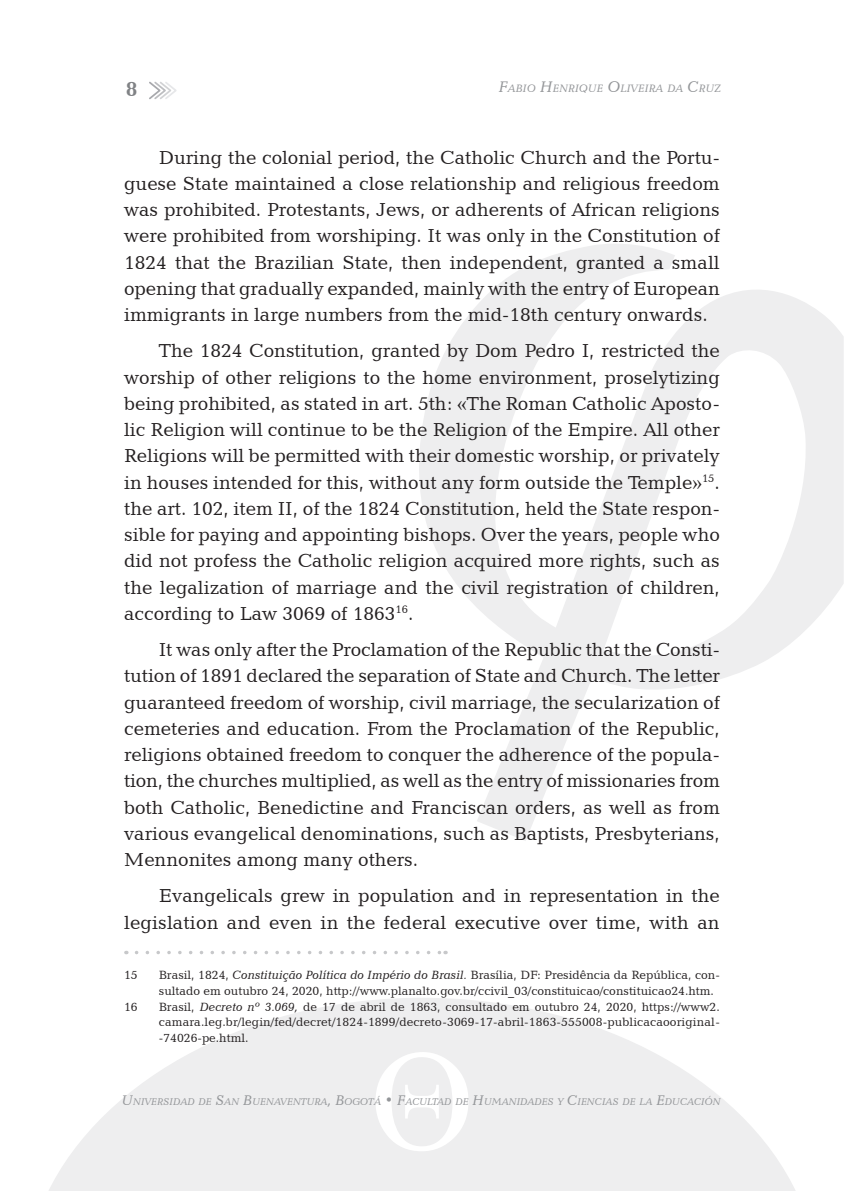
<style>
.page{position:relative;width:844px;height:1191px;background:#fff}
.page>*{position:absolute;margin:0;border:0;box-sizing:border-box;transform-origin:0 0}
.t1{font:700 21px "Candida BT";color:#808285}
.Cuerpo{font:19.25px/26.2px "Candida BT";color:#231f20;text-align:justify}
.Pie_de_página___Sin{font:12.25px/15.8px "Candida BT";letter-spacing:.01em;color:#231f20;text-align:justify}
.Pie_de_página___Con{font:12.25px/15.8px "Candida BT";color:#231f20}
.t2{font:italic 11.03px "Candida BT";color:#939598}
.t3{font:italic 9.97px "Candida BT";letter-spacing:-.005em;color:#939598}
.s1{font-size:15.75px}
.s2{font-family:"Times New Roman"}
.s3{font-style:italic}
.s4{font-size:14.35px}
</style>
<div class="page">
<svg style="left:49px;top:998px;width:746px;height:193px;fill:#eeeeef"></svg>
<svg style="left:375px;top:1052px;width:93px;height:99px"></svg>
<svg style="left:149px;top:81px;width:28px;height:19px"></svg>
<svg style="left:419px;top:244px;width:424px;height:597px"></svg>
<svg style="left:136px;top:951px;width:303px;height:3px"></svg>
<p class="t1" style="left:126px;top:76px;width:13px">8</p>
<p class="t2" style="left:498px;top:81px;width:224px"><span class="s1">F</span>ABIO <span class="s1">H</span>ENRIQUE <span class="s1">O</span>LIVEIRA DA <span class="s1">C</span>RUZ</p>
<p class="Cuerpo" style="left:124px;top:143px;width:597px;text-indent:35px">During the colonial period, the Catholic Church and the Portu&shy;guese State maintained a close relationship and religious freedom was prohibited. Protestants, Jews, or adherents of African religions were prohibited from worshiping. It was only in the Constitution of 1824 that the Brazilian State, then independent, granted a small opening that gradually expanded, mainly with the entry of European immigrants in large numbers from the mid-18th century onwards.</p>
<p class="Cuerpo" style="left:124px;top:337px;width:597px;text-indent:35px">The 1824 Constitution, granted by Dom Pedro I, restricted the worship of other religions to the home environment, proselytizing being prohibited, as stated in art. 5th: <span class="s2">«</span>The Roman Catholic Aposto&shy;lic Religion will continue to be the Religion of the Empire. All other Religions will be permitted with their domestic worship, or privately in houses intended for this, without any form outside the Temple<span class="s2">»</span><sup>15</sup>. the art. 102, item II, of the 1824 Constitution, held the State respon&shy;sible for paying and appointing bishops. Over the years, people who did not profess the Catholic religion acquired more rights, such as the legalization of marriage and the civil registration of children, according to Law 3069 of 1863<sup>16</sup>.</p>
<p class="Cuerpo" style="left:124px;top:636px;width:597px;text-indent:35px">It was only after the Proclamation of the Republic that the Consti&shy;tution of 1891 declared the separation of State and Church. The letter guaranteed freedom of worship, civil marriage, the secularization of cemeteries and education. From the Proclamation of the Republic, religions obtained freedom to conquer the adherence of the popula&shy;tion, the churches multiplied, as well as the entry of missionaries from both Catholic, Benedictine and Franciscan orders, as well as from various evangelical denominations, such as Baptists, Presbyterians, Mennonites among many others.</p>
<p class="Cuerpo" style="left:124px;top:882px;width:597px;text-align:right">Evangelicals grew in population and in representation in the legislation and even in the federal executive over time, with an</p>
<p class="Pie_de_página___Con" style="left:124px;top:966px;width:15px">15</p>
<p class="Pie_de_página___Con" style="left:159px;top:966px;width:562px">Brasil, 1824, <span class="s3">Constituição Política do Império do Brasil.</span> Brasília, DF: Presidência da República, con&shy;sultado em outubro 24, 2020, http://www.planalto.gov.br/ccivil_03/constituicao/constituicao24.htm.</p>
<p class="Pie_de_página___Sin" style="left:124px;top:998px;width:15px">16</p>
<p class="Pie_de_página___Sin" style="left:159px;top:998px;width:562px">Brasil, <span class="s3">Decreto nº 3.069,</span> de 17 de abril de 1863, consultado em outubro 24, 2020, https://www2. camara.leg.br/legin/fed/decret/1824-1899/decreto-3069-17-abril-1863-555008-publicacaooriginal--74026-pe.html.</p>
<p class="t3" style="left:122px;top:1095px;width:600px"><span class="s4">U</span>NIVERSIDAD DE <span class="s4">S</span>AN <span class="s4">B</span>UENAVENTURA<span class="s4">, B</span>OGOTÁ <span class="s4">• F</span>ACULTAD DE <span class="s4">H</span>UMANIDADES Y <span class="s4">C</span>IENCIAS DE LA <span class="s4">E</span>DUCACIÓN</p>
</div>
